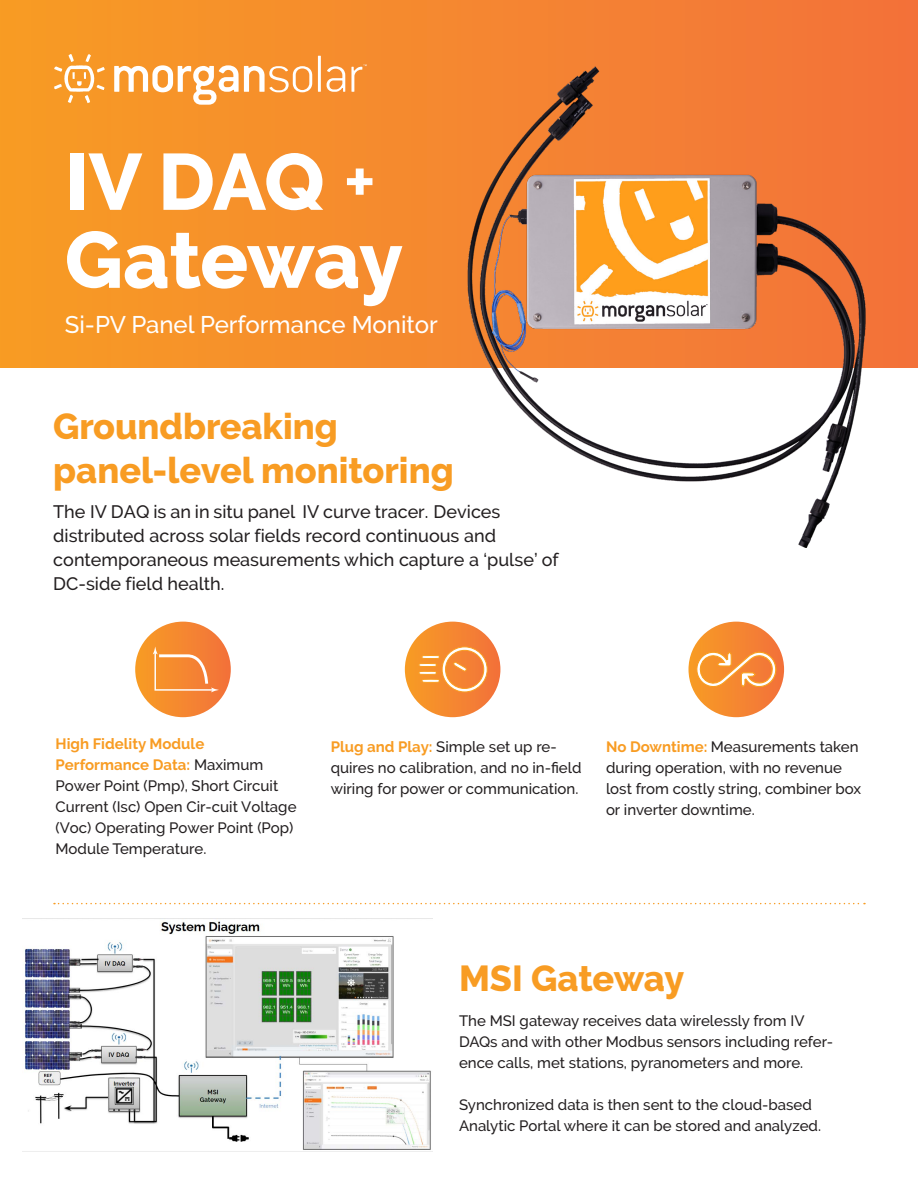
<style>
.page{position:relative;width:918px;height:1188px;background:#fff}
.page>*{position:absolute;margin:0;border:0;box-sizing:border-box;transform-origin:0 0}
.t1{font:800 79.5px/78px "Raleway";letter-spacing:-.015em;color:#fff}
.t2{font:800 36px/43.2px "Raleway";color:#f89c23}
.t3{font:500 24px "Raleway";color:#fff}
.t4{font:500 18px/24px "Raleway";color:#231f20}
.t5{font:500 15px/21px "Raleway";color:#231f20}
.s1{font-weight:600}
.s2{font-weight:700;color:#f89c23}
</style>
<div class="page">
<div style="left:135px;top:622px;width:96px;height:95px;background:linear-gradient(to right,#f89d26,#f2743e);border-radius:48px"></div>
<div style="left:405px;top:622px;width:95px;height:95px;background:linear-gradient(to right,#f89d26,#f2713b);border-radius:48px"></div>
<svg style="left:688px;top:622px;width:96px;height:95px;background:#f58833"></svg>
<svg style="left:153px;top:646px;width:66px;height:46px;background:#f59348"></svg>
<svg style="left:417px;top:646px;width:71px;height:47px;background:#f69a4a"></svg>
<svg style="left:694px;top:649px;width:84px;height:69px"></svg>
<div style="left:0;top:0;width:918px;height:367px;background:linear-gradient(to right,#f89c24,#f2723a)"></div>
<img style="left:444px;top:59px;width:444px;height:489px">
<svg style="left:54px;top:54px;width:51px;height:49px;background:#f8ad52"></svg>
<svg style="left:114px;top:65px;width:198px;height:40px"></svg>
<hr style="left:318px;top:56px;width:3px;height:36px;background:#fff">
<svg style="left:327px;top:66px;width:18px;height:26px"></svg>
<svg style="left:351px;top:64px;width:16px;height:28px"></svg>
<svg style="left:54px;top:903px;width:811px;height:1px"></svg>
<img style="left:22px;top:918px;width:411px;height:232px">
<p class="t1" style="left:65px;top:143px;width:340px">IV DAQ <span class="s1">+<br></span>Gateway</p>
<p class="t3" style="left:65px;top:311px;width:375px">Si-PV Panel Performance Monitor</p>
<p class="t2" style="left:53px;top:405px;width:402px">Groundbreaking panel-level monitoring</p>
<p class="t4" style="left:53px;top:500px;width:507px">The IV DAQ is an in situ panel IV curve tracer. Devices distributed across solar fields record continuous and contemporaneous measurements which capture a ‘pulse’ of DC-side field health.</p>
<p class="t5" style="left:56px;top:734px;width:243px"><span class="s2">High Fidelity Module<br>Performance Data:</span> Maximum<br>Power Point (Pmp), Short Circuit<br>Current (Isc) Open Cir-cuit Voltage (Voc) Operating Power Point (Pop)<br>Module Temperature.</p>
<p class="t5" style="left:331px;top:736px;width:252px"><span class="s2">Plug and Play:</span> Simple set up re&shy;quires no calibration, and no in-field wiring for power or communication.</p>
<p class="t5" style="left:606px;top:736px;width:257px"><span class="s2">No Downtime:</span> Measurements taken during operation, with no revenue lost from costly string, combiner box or inverter downtime.</p>
<p class="t2" style="left:459px;top:957px;width:227px">MSI Gateway</p>
<p class="t5" style="left:459px;top:1010px;width:376px">The MSI gateway receives data wirelessly from IV<br>DAQs and with other Modbus sensors including refer&shy;ence calls, met stations, pyranometers and more.</p>
<p class="t5" style="left:459px;top:1094px;width:364px">Synchronized data is then sent to the cloud-based<br>Analytic Portal where it can be stored and analyzed.</p>
</div>
